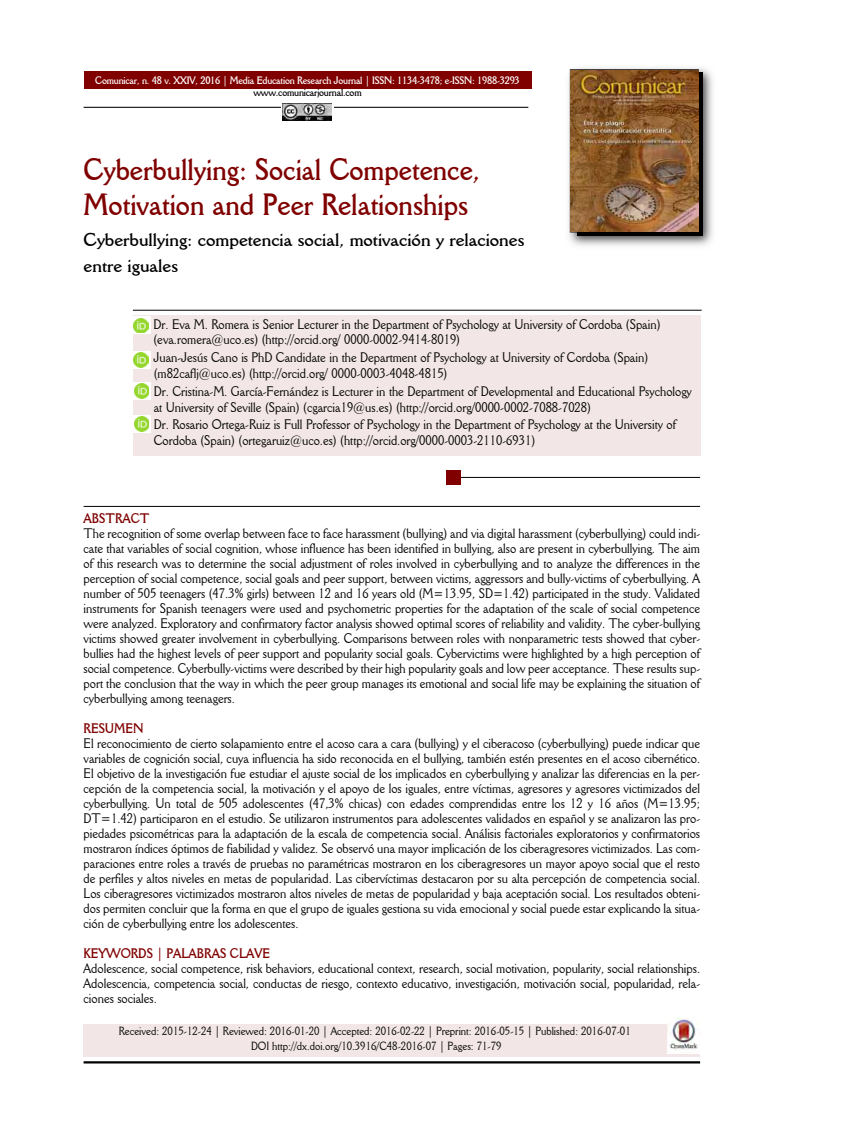
<style>
.page{position:relative;width:849px;height:1127px;background:#fff}
.page>*{position:absolute;margin:0;border:0;box-sizing:border-box;transform-origin:0 0}
.t1{font:700 30px/34.5px "Della Robbia BT";color:#800000;scale:.9 1}
.t2{font:700 18px/26px "Della Robbia BT";color:#000}
.t3{font:13.5px/15px "Della Robbia BT";color:#000;scale:.9 1}
.t4{font:700 13.5px "Della Robbia BT";color:#800000;scale:.9 1}
.t5{font:11.55px/15px "Della Robbia BT";color:#000;text-align:center;scale:.9 1}
.t6{font:700 10.5px "Della Robbia BT";letter-spacing:-.02em;color:#fff;scale:.9 1}
.t7{font:700 10.5px "Della Robbia BT";letter-spacing:-.02em;color:#000;scale:.9 1}
</style>
<div class="page">
<hr style="left:84px;top:107px;width:444px;height:1px;background:#000">
<div style="left:84px;top:71px;width:448px;height:17px;background:#800000"></div>
<div style="left:133px;top:315px;width:567px;height:141px;background:#f2e6e6"></div>
<div style="left:84px;top:1024px;width:616px;height:33px;background:#f2e6e6"></div>
<img style="left:568px;top:68px;width:145px;height:178px">
<img style="left:577px;top:73px;width:125px;height:163px">
<img style="left:571px;top:70px;width:127px;height:162px">
<hr style="left:133px;top:310px;width:569px;height:1px;background:#000">
<hr style="left:84px;top:506px;width:616px;height:1px;background:#000">
<hr style="left:459px;top:477px;width:241px;height:1px;background:#000">
<div style="left:668px;top:1018px;width:32px;height:35px;background:#fff"></div>
<img style="left:668px;top:1018px;width:32px;height:32px">
<hr style="left:84px;top:1061px;width:616px;height:2px;background:#000">
<div style="left:446px;top:470px;width:15px;height:14px;background:#800000"></div>
<div style="left:133px;top:316px;width:17px;height:18px;background:#fff"></div>
<img style="left:134px;top:318px;width:15px;height:15px">
<svg style="left:133px;top:351px;width:17px;height:17px"></svg>
<img style="left:134px;top:352px;width:15px;height:15px">
<div style="left:281px;top:103px;width:53px;height:18px;background:#fff"></div>
<img style="left:282px;top:103px;width:50px;height:18px">
<svg style="left:133px;top:382px;width:18px;height:18px"></svg>
<img style="left:134px;top:384px;width:15px;height:14px">
<svg style="left:133px;top:415px;width:18px;height:18px"></svg>
<img style="left:134px;top:417px;width:15px;height:14px">
<p class="t6" style="left:95px;top:76px;width:473px">Comunicar, n. 48 v. XXIV, 2016 | Media Education Research Journal | ISSN: 1134-3478; e-ISSN: 1988-3293</p>
<p class="t7" style="left:253px;top:88px;width:122px">www.comunicarjournal.com</p>
<h1 class="t1" style="left:84px;top:155px;width:442px">Cyberbullying: Social Competence,<br>Motivation and Peer Relationships</h1>
<h2 class="t2" style="left:84px;top:228px;width:442px">Cyberbullying: competencia social, motivación y relaciones entre iguales</h2>
<p class="t3" style="left:153px;top:317px;width:565px;line-height:15.8px">Dr. Eva M. Romera is Senior Lecturer in the Department of Psychology at University of Cordoba (Spain) (eva.romera@uco.es) (http://orcid.org/ 0000-0002-9414-8019)</p>
<p class="t3" style="left:153px;top:351px;width:551px;line-height:15.8px">Juan-Jesús Cano is PhD Candidate in the Department of Psychology at University of Cordoba (Spain) (m82caflj@uco.es) (http://orcid.org/ 0000-0003-4048-4815)</p>
<p class="t3" style="left:154px;top:384px;width:599px;line-height:15.8px">Dr. Cristina-M. García-Fernández is Lecturer in the Department of Developmental and Educational Psychology at University of Seville (Spain) (cgarcia19@us.es) (http://orcid.org/0000-0002-7088-7028)</p>
<p class="t3" style="left:154px;top:418px;width:582px;line-height:15.8px">Dr. Rosario Ortega-Ruiz is Full Professor of Psychology in the Department of Psychology at the University of<br>Cordoba (Spain) (ortegaruiz@uco.es) (http://orcid.org/0000-0003-2110-6931)</p>
<p class="t4" style="left:84px;top:512px;width:75px">ABSTRACT</p>
<p class="t3" style="left:84px;top:527px;width:687px;text-align:justify">The recognition of some overlap between face to face harassment (bullying) and via digital harassment (cyberbullying) could indi&shy;cate that variables of social cognition, whose influence has been identified in bullying, also are present in cyberbullying. The aim of this research was to determine the social adjustment of roles involved in cyberbullying and to analyze the differences in the perception of social competence, social goals and peer support, between victims, aggressors and bully-victims of cyberbullying. A number of 505 teenagers (47.3% girls) between 12 and 16 years old (M=13.95, SD=1.42) participated in the study. Validated instruments for Spanish teenagers were used and psychometric properties for the adaptation of the scale of social competence were analyzed. Exploratory and confirmatory factor analysis showed optimal scores of reliability and validity. The cyber-bullying victims showed greater involvement in cyberbullying. Comparisons between roles with nonparametric tests showed that cyber&shy;bullies had the highest levels of peer support and popularity social goals. Cybervictims were highlighted by a high perception of social competence. Cyberbully-victims were described by their high popularity goals and low peer acceptance. These results sup&shy;port the conclusion that the way in which the peer group manages its emotional and social life may be explaining the situation of cyberbullying among teenagers.</p>
<p class="t4" style="left:84px;top:722px;width:68px">RESUMEN</p>
<p class="t3" style="left:84px;top:737px;width:687px;text-align:justify">El reconocimiento de cierto solapamiento entre el acoso cara a cara (bullying) y el ciberacoso (cyberbullying) puede indicar que variables de cognición social, cuya influencia ha sido reconocida en el bullying, también estén presentes en el acoso cibernético.<br>El objetivo de la investigación fue estudiar el ajuste social de los implicados en cyberbullying y analizar las diferencias en la per&shy;cepción de la competencia social, la motivación y el apoyo de los iguales, entre víctimas, agresores y agresores victimizados del cyberbullying. Un total de 505 adolescentes (47,3% chicas) con edades comprendidas entre los 12 y 16 años (M=13.95; DT=1.42) participaron en el estudio. Se utilizaron instrumentos para adolescentes validados en español y se analizaron las pro&shy;piedades psicométricas para la adaptación de la escala de competencia social. Análisis factoriales exploratorios y confirmatorios mostraron índices óptimos de fiabilidad y validez. Se observó una mayor implicación de los ciberagresores victimizados. Las com&shy;paraciones entre roles a través de pruebas no paramétricas mostraron en los ciberagresores un mayor apoyo social que el resto de perfiles y altos niveles en metas de popularidad. Las cibervíctimas destacaron por su alta percepción de competencia social.<br>Los ciberagresores victimizados mostraron altos niveles de metas de popularidad y baja aceptación social. Los resultados obteni&shy;dos permiten concluir que la forma en que el grupo de iguales gestiona su vida emocional y social puede estar explicando la situa&shy;ción de cyberbullying entre los adolescentes.</p>
<p class="t4" style="left:84px;top:947px;width:209px">KEYWORDS | PALABRAS CLAVE</p>
<p class="t3" style="left:84px;top:962px;width:687px;text-align:justify">Adolescence, social competence, risk behaviors, educational context, research, social motivation, popularity, social relationships.<br>Adolescencia, competencia social, conductas de riesgo, contexto educativo, investigación, motivación social, popularidad, rela&shy;ciones sociales.</p>
<p class="t5" style="left:119px;top:1024px;width:570px">Received: 2015-12-24 | Reviewed: 2016-01-20 | Accepted: 2016-02-22 | Preprint: 2016-05-15 | Published: 2016-07-01<br>DOI http://dx.doi.org/10.3916/C48-2016-07 | Pages: 71-79</p>
</div>
